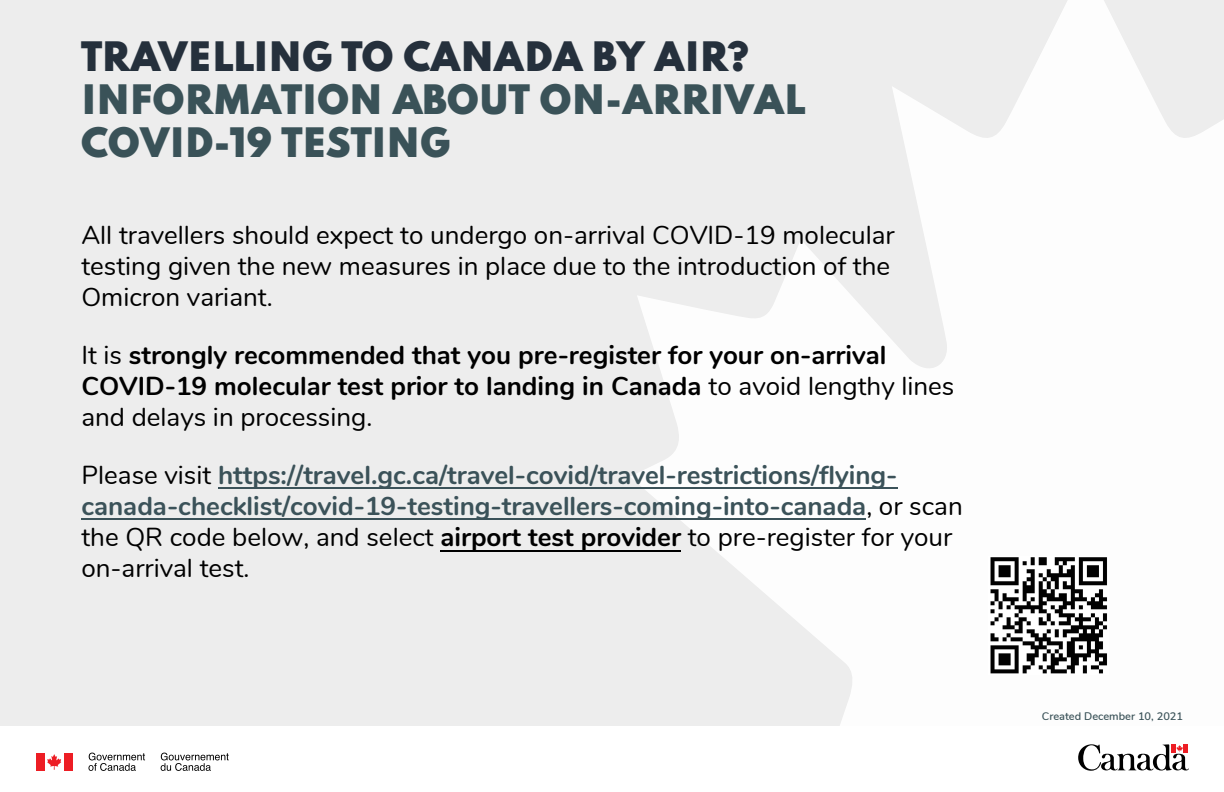
<style>
.page{position:relative;width:1224px;height:792px;background:#fff}
.page>*{position:absolute;margin:0;border:0;box-sizing:border-box;transform-origin:0 0}
.Intro_Text{font:900 36px/43.2px "Spartan";color:#3a5258}
.Intro_Text-2{font:700 26px/31.2px "Nunito";color:#3b5259}
.Intro_Text-3{font:700 26px/31.2px "Nunito";color:#000}
.Intro_Text-4{font:26px/31.2px "Nunito";color:#000}
.Small_Text{font:600 11px "Nunito";color:#3a5258}
.s1{font-weight:100;color:#25303c}
.s2{font-weight:400}
.s3{font-weight:400;color:#000}
.s4{color:#000}
</style>
<div class="page">
<div style="left:0;top:0;width:1224px;height:726px;background:#ededed"></div>
<svg style="left:630px;top:0;width:594px;height:726px;fill:#fdfdfd"></svg>
<img style="left:988px;top:557px;width:120px;height:118px">
<div style="left:36px;top:753px;width:9px;height:18px;background:#ed1d24"></div>
<svg style="left:47px;top:754px;width:14px;height:16px"></svg>
<div style="left:64px;top:753px;width:9px;height:18px;background:#ed1d24"></div>
<svg style="left:88px;top:753px;width:57px;height:18px"></svg>
<svg style="left:161px;top:753px;width:68px;height:18px"></svg>
<svg style="left:1078px;top:744px;width:111px;height:27px"></svg>
<hr style="left:179px;top:519px;width:687px;height:1px;background:#3b5259">
<hr style="left:218px;top:488px;width:679px;height:1px;background:#3b5259">
<hr style="left:81px;top:519px;width:97px;height:1px;background:#3b5259">
<hr style="left:441px;top:550px;width:240px;height:1px;background:#000">
<p class="Intro_Text" style="left:81px;top:34px;width:725px"><span class="s1">TRAVELLING TO CANADA BY AIR?<br></span>INFORMATION ABOUT ON-ARRIVAL<br>COVID-19 TESTING</p>
<p class="Intro_Text-4" style="left:81px;top:218px;width:815px">All travellers should expect to undergo on-arrival COVID-19 molecular testing given the new measures in place due to the introduction of the<br>Omicron variant.</p>
<p class="Intro_Text-3" style="left:81px;top:338px;width:875px"><span class="s2">It is</span> strongly recommended that you pre-register for your on-arrival<br>COVID-19 molecular test prior to landing in Canada <span class="s2">to avoid lengthy lines and delays in processing.</span></p>
<p class="Intro_Text-2" style="left:81px;top:458px;width:883px"><span class="s3">Please visit</span> https://travel.gc.ca/travel-covid/travel-restrictions/flying&shy;canada-checklist/covid-19-testing-travellers-coming-into-canada<span class="s3">, or scan the QR code below, and select</span> <span class="s4">airport test provider</span> <span class="s3">to pre-register for your on-arrival test.</span></p>
<p class="Small_Text" style="left:1042px;top:708px;width:143px">Created December 10, 2021</p>
</div>
